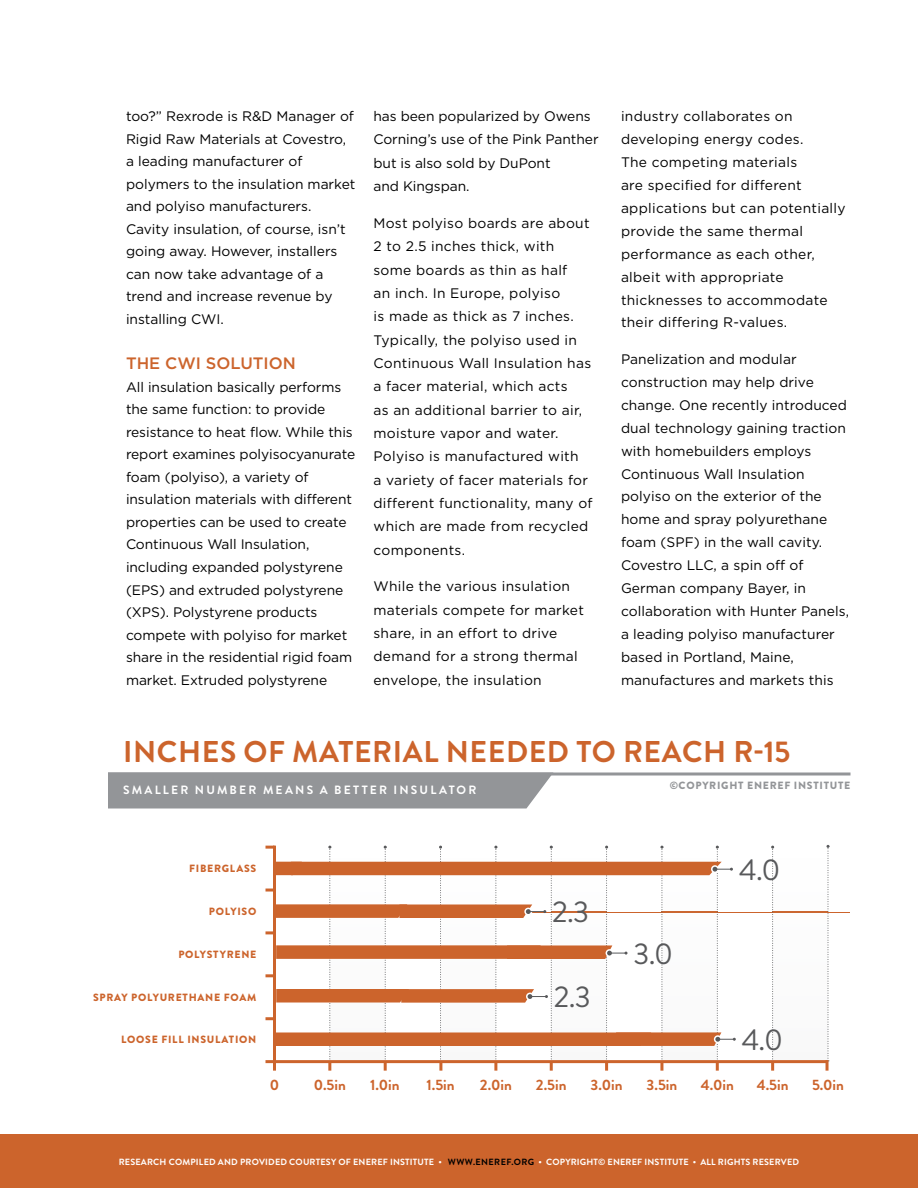
<style>
.page{position:relative;width:918px;height:1188px;background:#fff}
.page>*{position:absolute;margin:0;border:0;box-sizing:border-box;transform-origin:0 0}
.t1{font:700 30px "Brandon Grotesque";letter-spacing:.02em;color:#cc642c}
.t2{font:30px "Brandon Grotesque";color:#58595b}
.t3{font:500 16.5px "Gotham HTF";color:#cc642c}
.t4{font:700 15px "Brandon Grotesque";color:#cc642c}
.t5{font:13.8px/23px "Gotham HTF";letter-spacing:.005em;color:#000}
.t6{font:700 12px "Brandon Grotesque";letter-spacing:.18em;color:#fff}
.t7{font:900 10.5px "Brandon Grotesque";letter-spacing:.07em;color:#cc642c}
.t8{font:900 10.5px "Brandon Grotesque";letter-spacing:.07em;color:#939598}
.t9{font:700 9px "Brandon Grotesque";letter-spacing:.02em;color:#fff}
.s1{color:#000}
</style>
<div class="page">
<div style="left:0;top:1134px;width:918px;height:54px;background:#cc642c"></div>
<hr style="left:374px;top:912px;width:476px;height:1px;background:#cc642c">
<hr style="left:266px;top:1060px;width:562px;height:3px;background:#cc642c">
<svg style="left:553px;top:772px;width:297px;height:4px"></svg>
<svg style="left:771px;top:845px;width:59px;height:226px"></svg>
<div style="left:108px;top:772px;width:445px;height:36px;background:#939598"></div>
<svg style="left:266px;top:845px;width:470px;height:226px"></svg>
<p class="t5" style="left:126px;top:105px;width:231px;line-height:22.5px">too?” Rexrode is R&amp;D Manager of<br>Rigid Raw Materials at Covestro, a leading manufacturer of polymers to the insulation market and polyiso manufacturers.<br>Cavity insulation, of course, isn’t going away. However, installers can now take advantage of a trend and increase revenue by installing CWI.</p>
<p class="t3" style="left:126px;top:354px;width:171px">THE CWI SOLUTION</p>
<p class="t5" style="left:126px;top:375px;width:231px;line-height:22.5px">All insulation basically performs the same function: to provide resistance to heat flow. While this report examines polyisocyanurate foam (polyiso), a variety of insulation materials with different properties can be used to create<br>Continuous Wall Insulation, including expanded polystyrene (EPS) and extruded polystyrene (XPS). Polystyrene products compete with polyiso for market share in the residential rigid foam market. Extruded polystyrene</p>
<p class="t5" style="left:374px;top:104px;width:227px">has been popularized by Owens<br>Corning’s use of the Pink Panther but is also sold by DuPont<br>and Kingspan.</p>
<p class="t5" style="left:374px;top:211px;width:221px;line-height:23.4px">Most polyiso boards are about<br>2 to 2.5 inches thick, with some boards as thin as half<br>an inch. In Europe, polyiso<br>is made as thick as 7 inches.<br>Typically, the polyiso used in<br>Continuous Wall Insulation has a facer material, which acts<br>as an additional barrier to air, moisture vapor and water.<br>Polyiso is manufactured with<br>a variety of facer materials for different functionality, many of which are made from recycled components.</p>
<p class="t5" style="left:374px;top:575px;width:212px;line-height:23.4px">While the various insulation materials compete for market share, in an effort to drive demand for a strong thermal envelope, the insulation</p>
<p class="t5" style="left:621px;top:105px;width:226px">industry collaborates on developing energy codes.<br>The competing materials<br>are specified for different applications but can potentially provide the same thermal performance as each other, albeit with appropriate thicknesses to accommodate their differing R-values.</p>
<p class="t5" style="left:621px;top:347px;width:230px">Panelization and modular construction may help drive change. One recently introduced dual technology gaining traction with homebuilders employs<br>Continuous Wall Insulation polyiso on the exterior of the home and spray polyurethane foam (SPF) in the wall cavity.<br>Covestro LLC, a spin off of<br>German company Bayer, in collaboration with Hunter Panels, a leading polyiso manufacturer based in Portland, Maine, manufactures and markets this</p>
<h1 class="t1" style="left:123px;top:731px;width:669px">INCHES OF MATERIAL NEEDED TO REACH R-15</h1>
<p class="t6" style="left:123px;top:782px;width:355px">SMALLER NUMBER MEANS A BETTER INSULATOR</p>
<p class="t8" style="left:670px;top:778px;width:182px">©COPYRIGHT ENEREF INSTITUTE</p>
<p class="t7" style="left:189px;top:861px;width:69px">FIBERGLASS</p>
<p class="t7" style="left:209px;top:904px;width:49px">POLYISO</p>
<p class="t7" style="left:178px;top:947px;width:79px">POLYSTYRENE</p>
<p class="t7" style="left:93px;top:990px;width:165px">SPRAY POLYURETHANE FOAM</p>
<p class="t7" style="left:121px;top:1032px;width:137px">LOOSE FILL INSULATION</p>
<h1 class="t2" style="left:552px;top:891px;width:38px">2.3</h1>
<h1 class="t2" style="left:554px;top:976px;width:38px">2.3</h1>
<h1 class="t2" style="left:634px;top:933px;width:41px">3.0</h1>
<h1 class="t2" style="left:739px;top:849px;width:43px">4.0</h1>
<h1 class="t2" style="left:742px;top:1019px;width:43px">4.0</h1>
<p class="t4" style="left:270px;top:1074px;width:11px">0</p>
<p class="t4" style="left:314px;top:1074px;width:34px">0.5in</p>
<p class="t4" style="left:370px;top:1074px;width:31px">1.0in</p>
<p class="t4" style="left:426px;top:1074px;width:30px">1.5in</p>
<p class="t4" style="left:480px;top:1074px;width:33px">2.0in</p>
<p class="t4" style="left:536px;top:1074px;width:32px">2.5in</p>
<p class="t4" style="left:591px;top:1074px;width:33px">3.0in</p>
<p class="t4" style="left:647px;top:1074px;width:32px">3.5in</p>
<p class="t4" style="left:701px;top:1074px;width:35px">4.0in</p>
<p class="t4" style="left:757px;top:1074px;width:33px">4.5in</p>
<p class="t4" style="left:812px;top:1074px;width:34px">5.0in</p>
<p class="t9" style="left:119px;top:1156px;width:682px">RESEARCH COMPILED AND PROVIDED COURTESY OF ENEREF INSTITUTE • <span class="s1">WWW.ENEREF.ORG</span> • COPYRIGHT© ENEREF INSTITUTE • ALL RIGHTS RESERVED</p>
</div>
